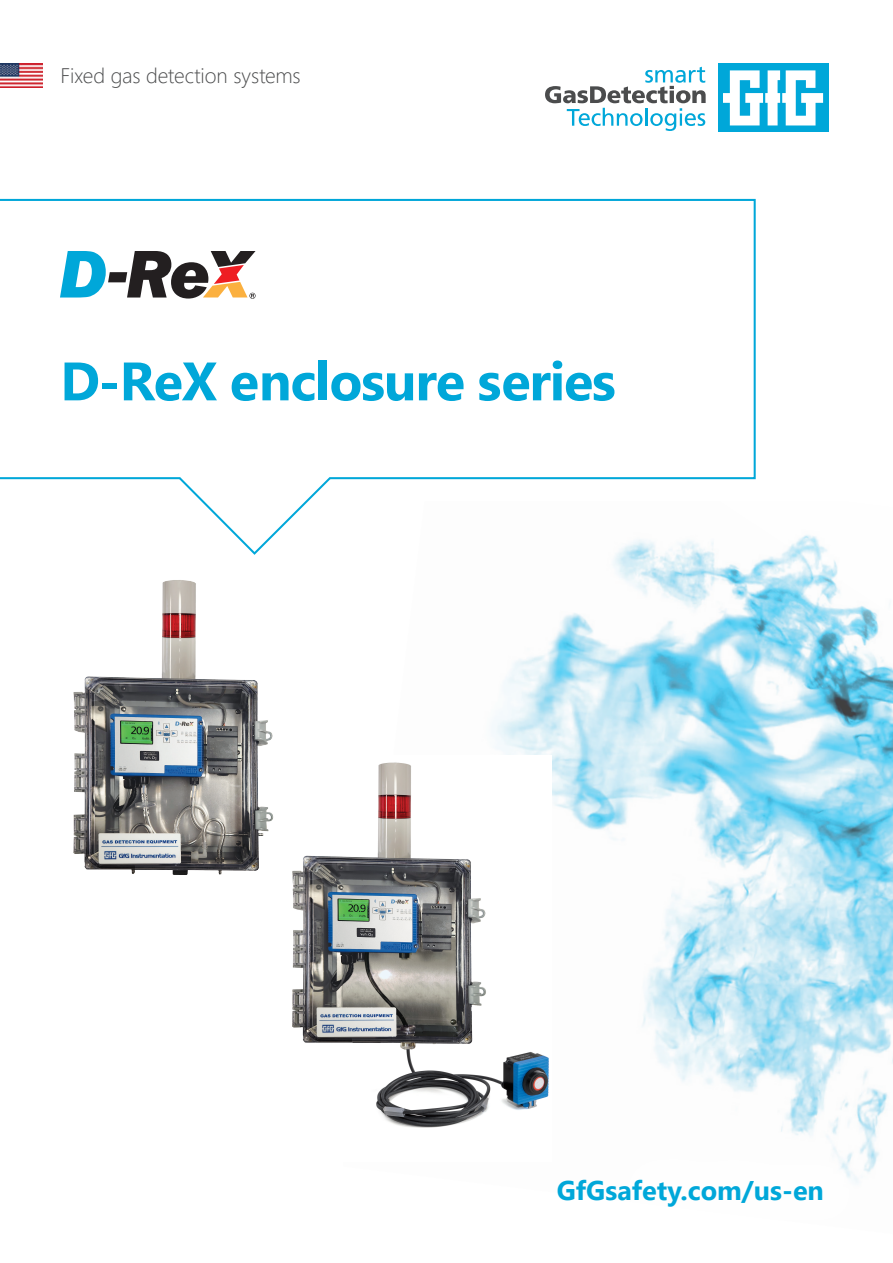
<style>
.page{position:relative;width:893px;height:1263px;background:#fff}
.page>*{position:absolute;margin:0;border:0;box-sizing:border-box;transform-origin:0 0}
.t1{font:700 54px "Segoe UI";letter-spacing:-.02em;color:#00a7d9}
.t2{font:700 27px "Segoe UI";color:#00a7d9}
.t3{font:300 21px "Segoe UI";letter-spacing:-.005em;color:#4b4c4d}
</style>
<div class="page">
<svg style="left:0;top:198px;width:756px;height:357px"></svg>
<img style="left:343px;top:501px;width:550px;height:666px">
<div style="left:718px;top:64px;width:110px;height:68px;background:#00a7d9"></div>
<svg style="left:723px;top:70px;width:100px;height:55px"></svg>
<svg style="left:545px;top:67px;width:161px;height:64px"></svg>
<img style="left:0;top:63px;width:43px;height:25px">
<svg style="left:60px;top:251px;width:196px;height:48px"></svg>
<div style="left:603px;top:1135px;width:271px;height:114px;background:#fff"></div>
<img style="left:73px;top:580px;width:201px;height:295px">
<img style="left:292px;top:756px;width:260px;height:405px">
<p class="t3" style="left:61px;top:56px;width:242px">Fixed gas detection systems</p>
<h1 class="t1" style="left:60px;top:330px;width:557px">D-ReX enclosure series</h1>
<p class="t2" style="left:557px;top:1164px;width:269px">GfGsafety.com/us-en</p>
</div>
